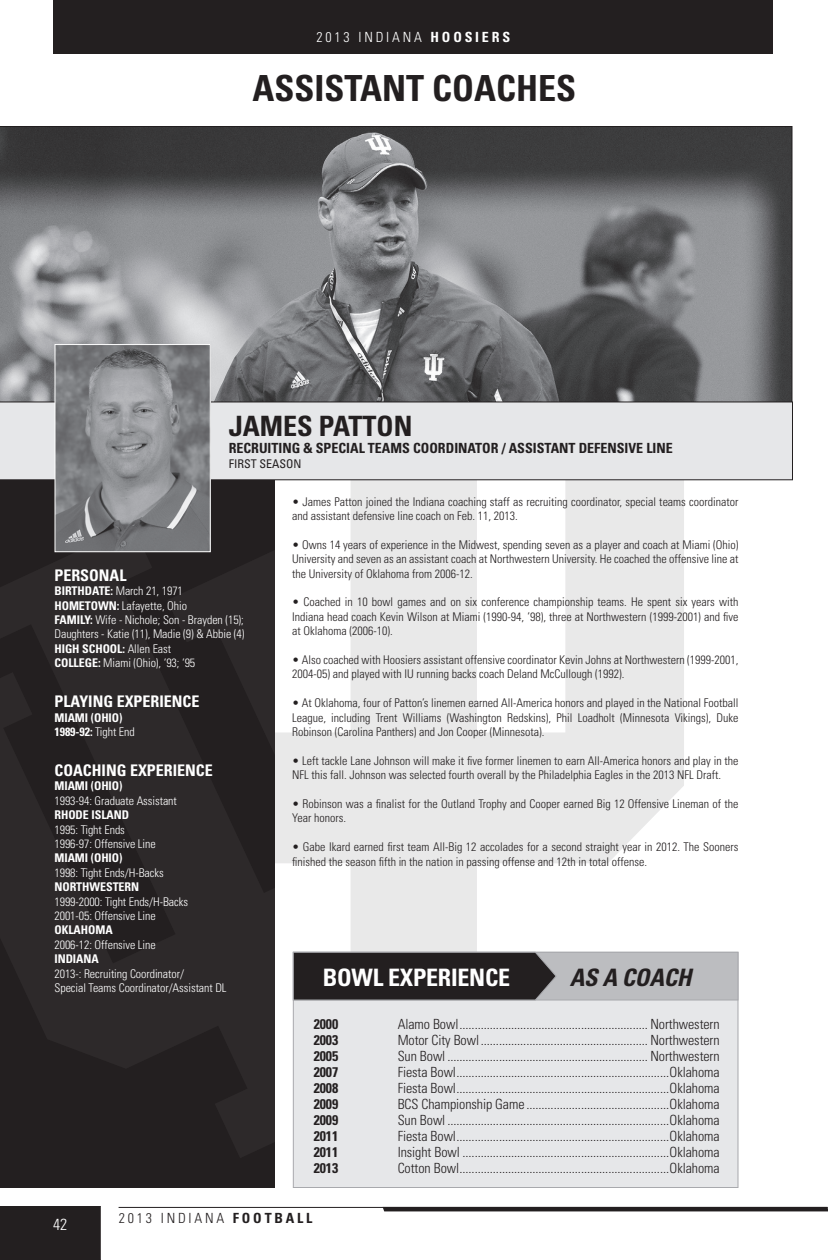
<style>
.page{position:relative;width:828px;height:1260px;background:#fff}
.page>*{position:absolute;margin:0;border:0;box-sizing:border-box;transform-origin:0 0}
.t1{font:700 condensed 36px "Univers";color:#231f20}
.t2{font:700 condensed 28px "Univers";color:#231f20}
.t3{font:700 condensed 24px "Univers";letter-spacing:-.01em;color:#fff}
.t4{font:italic 700 condensed 24px "Univers";letter-spacing:-.01em;color:#231f20}
.t5{font:700 condensed 16px "Univers";color:#fff}
.t6{font:300 condensed 16px "Univers";color:#fff}
.t7{font:300 condensed 14px "Univers";letter-spacing:-.005em;color:#231f20}
.t8{font:700 condensed 14px "Univers";color:#231f20}
.t9{font:300 condensed 14px "Univers";letter-spacing:.2em;color:#231f20}
.t10{font:300 condensed 14px "Univers";letter-spacing:.2em;color:#fff}
.t11{font:300 condensed 12px/14.4px "Univers";color:#231f20}
.t12{font:300 condensed 12px "Univers";letter-spacing:-.005em;color:#fff}
.t13{font:700 condensed 12px "Univers";letter-spacing:-.005em;color:#fff}
.t14{font:condensed 12px "Univers";color:#231f20}
.s1{font-weight:700}
.s2{font-weight:300}
</style>
<div class="page">
<div style="left:0;top:1206px;width:100px;height:54px;background:#231f20"></div>
<hr style="left:119px;top:1207px;width:709px;height:1px;background:#231f20">
<hr style="left:383px;top:1207px;width:445px;height:4px;background:#231f20">
<svg style="left:275px;top:480px;width:456px;height:551px;fill:#e9e9e9"></svg>
<div style="left:53px;top:0;width:720px;height:54px;background:#231f20"></div>
<div style="left:0;top:415px;width:275px;height:773px;background:#2d292a"></div>
<svg style="left:0;top:126px;width:792px;height:275px;background:#717274"></svg>
<div style="left:0;top:401px;width:793px;height:79px;background:#e6e7e9"></div>
<img style="left:56px;top:346px;width:153px;height:204px">
<div style="left:54px;top:344px;width:157px;height:208px;border:1px solid #fff"></div>
<div style="left:293px;top:952px;width:445px;height:236px;background:#e6e7e9;border:1px solid #a8a9ad"></div>
<div style="left:293px;top:952px;width:445px;height:49px;background:#bcbdc0;border:1px solid #a8a9ad"></div>
<svg style="left:292px;top:951px;width:265px;height:50px;background:#343031"></svg>
<p class="t10" style="left:316px;top:28px;width:195px">2013 INDIANA <span class="s1">HOOSIERS</span></p>
<p class="t1" style="left:252px;top:66px;width:325px">ASSISTANT COACHES</p>
<p class="t2" style="left:229px;top:409px;width:185px">JAMES PATTON</p>
<p class="t8" style="left:229px;top:440px;width:446px">RECRUITING &amp; SPECIAL TEAMS COORDINATOR / ASSISTANT DEFENSIVE LINE</p>
<p class="t14" style="left:229px;top:456px;width:74px">FIRST SEASON</p>
<p class="t5" style="left:54px;top:565px;width:74px">PERSONAL</p>
<p class="t12" style="left:54px;top:584px;width:130px"><span class="s1">BIRTHDATE:</span> March 21, 1971</p>
<p class="t12" style="left:54px;top:598px;width:134px"><span class="s1">HOMETOWN:</span> Lafayette, Ohio</p>
<p class="t12" style="left:54px;top:613px;width:191px"><span class="s1">FAMILY:</span> Wife - Nichole; Son - Brayden (15);</p>
<p class="t12" style="left:54px;top:627px;width:191px">Daughters - Katie (11), Madie (9) &amp; Abbie (4)</p>
<p class="t13" style="left:54px;top:641px;width:118px">HIGH SCHOOL: <span class="s2">Allen East</span></p>
<p class="t12" style="left:54px;top:656px;width:142px"><span class="s1">COLLEGE:</span> Miami (Ohio), ‘93; ‘95</p>
<p class="t5" style="left:54px;top:692px;width:146px">PLAYING EXPERIENCE</p>
<p class="t13" style="left:54px;top:710px;width:70px">MIAMI (OHIO)</p>
<p class="t13" style="left:54px;top:724px;width:82px">1989-92: <span class="s2">Tight End</span></p>
<p class="t5" style="left:54px;top:760px;width:160px">COACHING EXPERIENCE</p>
<p class="t13" style="left:54px;top:779px;width:70px">MIAMI (OHIO)</p>
<p class="t12" style="left:54px;top:793px;width:124px">1993-94: Graduate Assistant</p>
<p class="t13" style="left:54px;top:808px;width:76px">RHODE ISLAND</p>
<p class="t12" style="left:54px;top:822px;width:72px">1995: Tight Ends</p>
<p class="t12" style="left:54px;top:837px;width:103px">1996-97: Offensive Line</p>
<p class="t13" style="left:54px;top:851px;width:70px">MIAMI (OHIO)</p>
<p class="t12" style="left:54px;top:865px;width:111px">1998: Tight Ends/H-Backs</p>
<p class="t13" style="left:54px;top:880px;width:86px">NORTHWESTERN</p>
<p class="t12" style="left:54px;top:894px;width:135px">1999-2000: Tight Ends/H-Backs</p>
<p class="t12" style="left:54px;top:909px;width:103px">2001-05: Offensive Line</p>
<p class="t13" style="left:54px;top:923px;width:60px">OKLAHOMA</p>
<p class="t12" style="left:54px;top:937px;width:103px">2006-12: Offensive Line</p>
<p class="t13" style="left:54px;top:952px;width:46px">INDIANA</p>
<p class="t12" style="left:54px;top:966px;width:131px">2013-: Recruiting Coordinator/</p>
<p class="t12" style="left:54px;top:981px;width:174px">Special Teams Coordinator/Assistant DL</p>
<p class="t11" style="left:292px;top:494px;width:448px">• James Patton joined the Indiana coaching staff as recruiting coordinator, special teams coordinator and assistant defensive line coach on Feb. 11, 2013.</p>
<p class="t11" style="left:292px;top:537px;width:448px;text-align:justify">• Owns 14 years of experience in the Midwest, spending seven as a player and coach at Miami (Ohio)<br>University and seven as an assistant coach at Northwestern University. He coached the offensive line at the University of Oklahoma from 2006-12.</p>
<p class="t11" style="left:292px;top:595px;width:448px;text-align:justify">• Coached in 10 bowl games and on six conference championship teams. He spent six years with Indiana head coach Kevin Wilson at Miami (1990-94, ’98), three at Northwestern (1999-2001) and five at Oklahoma (2006-10).</p>
<p class="t11" style="left:292px;top:653px;width:448px">• Also coached with Hoosiers assistant offensive coordinator Kevin Johns at Northwestern (1999-2001,<br>2004-05) and played with IU running backs coach Deland McCullough (1992).</p>
<p class="t11" style="left:292px;top:696px;width:448px;text-align:justify">• At Oklahoma, four of Patton’s linemen earned All-America honors and played in the National Football League, including Trent Williams (Washington Redskins), Phil Loadholt (Minnesota Vikings), Duke Robinson (Carolina Panthers) and Jon Cooper (Minnesota).</p>
<p class="t11" style="left:292px;top:753px;width:448px">• Left tackle Lane Johnson will make it five former linemen to earn All-America honors and play in the<br>NFL this fall. Johnson was selected fourth overall by the Philadelphia Eagles in the 2013 NFL Draft.</p>
<p class="t11" style="left:292px;top:797px;width:448px">• Robinson was a finalist for the Outland Trophy and Cooper earned Big 12 Offensive Lineman of the<br>Year honors.</p>
<p class="t11" style="left:292px;top:840px;width:448px">• Gabe Ikard earned first team All-Big 12 accolades for a second straight year in 2012. The Sooners finished the season fifth in the nation in passing offense and 12th in total offense.</p>
<p class="t3" style="left:323px;top:962px;width:189px">BOWL EXPERIENCE</p>
<p class="t4" style="left:570px;top:962px;width:123px">AS A COACH</p>
<p class="t8" style="left:314px;top:1015px;width:26px">2000</p>
<p class="t7" style="left:398px;top:1015px;width:324px">Alamo Bowl.............................................................. Northwestern</p>
<p class="t8" style="left:314px;top:1031px;width:26px">2003</p>
<p class="t7" style="left:398px;top:1031px;width:324px">Motor City Bowl ....................................................... Northwestern</p>
<p class="t8" style="left:314px;top:1047px;width:26px">2005</p>
<p class="t7" style="left:398px;top:1047px;width:324px">Sun Bowl .................................................................. Northwestern</p>
<p class="t8" style="left:314px;top:1063px;width:26px">2007</p>
<p class="t7" style="left:398px;top:1063px;width:324px">Fiesta Bowl......................................................................Oklahoma</p>
<p class="t8" style="left:314px;top:1079px;width:26px">2008</p>
<p class="t7" style="left:398px;top:1079px;width:324px">Fiesta Bowl......................................................................Oklahoma</p>
<p class="t8" style="left:314px;top:1095px;width:26px">2009</p>
<p class="t7" style="left:398px;top:1095px;width:324px">BCS Championship Game ...............................................Oklahoma</p>
<p class="t8" style="left:314px;top:1111px;width:26px">2009</p>
<p class="t7" style="left:398px;top:1111px;width:324px">Sun Bowl .........................................................................Oklahoma</p>
<p class="t8" style="left:314px;top:1127px;width:26px">2011</p>
<p class="t7" style="left:398px;top:1127px;width:324px">Fiesta Bowl......................................................................Oklahoma</p>
<p class="t8" style="left:314px;top:1143px;width:26px">2011</p>
<p class="t7" style="left:398px;top:1143px;width:324px">Insight Bowl ....................................................................Oklahoma</p>
<p class="t8" style="left:314px;top:1159px;width:26px">2013</p>
<p class="t7" style="left:398px;top:1159px;width:324px">Cotton Bowl.....................................................................Oklahoma</p>
<h3 class="t6" style="left:53px;top:1215px;width:16px">42</h3>
<p class="t9" style="left:119px;top:1209px;width:195px">2013 INDIANA <span class="s1">FOOTBALL</span></p>
</div>
